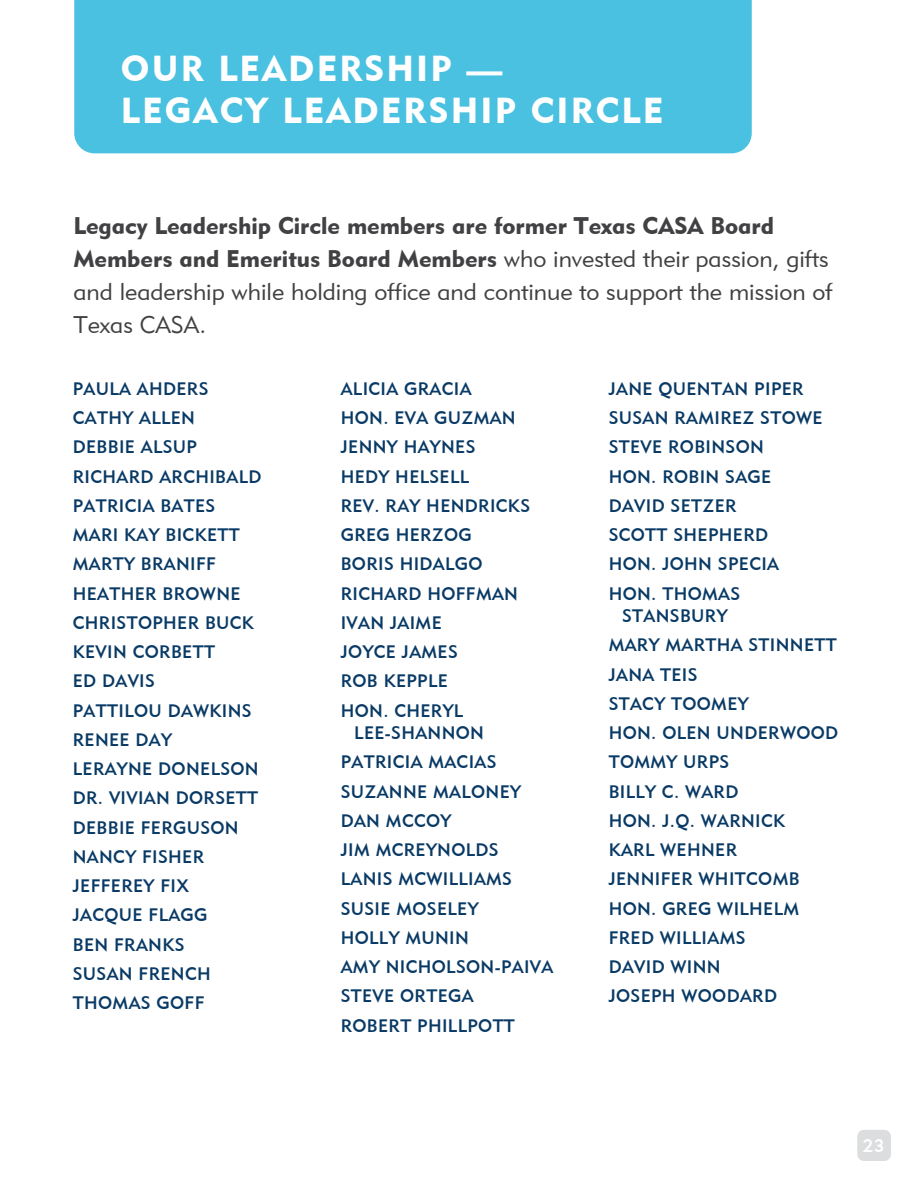
<style>
.page{position:relative;width:918px;height:1188px;background:#fff}
.page>*{position:absolute;margin:0;border:0;box-sizing:border-box;transform-origin:0 0}
.t1{font:36px/42px "Geometric 415 BT Black A";letter-spacing:.06em;color:#fff}
.t2{font:24px/33px "Geometric 415 BT Black A";color:#414042}
.t3{font:24px/33px "Geometric 415 BT Lite A";color:#414042}
.t4{font:18px/29.2px "Geometric 415 BT Medium A";letter-spacing:.02em;color:#093a65}
.t5{font:18px "Geometric 415 BT Medium A";color:#fff}
.s1{font-family:"Geometric 415 BT Lite A"}
</style>
<div class="page">
<div style="left:857px;top:1130px;width:34px;height:31px;background:#dcddde;border-radius:7px"></div>
<div style="left:74px;top:0;width:678px;height:153px;background:#4ac1e0"></div>
<h1 class="t1" style="left:121px;top:47px;width:544px">OUR LEADERSHIP —<br>LEGACY LEADERSHIP CIRCLE</h1>
<h2 class="t2" style="left:73px;top:209px;width:757px">Legacy Leadership Circle members are former Texas CASA Board<br>Members and Emeritus Board Members <span class="s1">who invested their passion, gifts</span></h2>
<h2 class="t3" style="left:73px;top:275px;width:761px">and leadership while holding office and continue to support the mission of<br>Texas CASA.</h2>
<p class="t4" style="left:73px;top:374px;width:190px">PAULA AHDERS<br>CATHY ALLEN<br>DEBBIE ALSUP<br>RICHARD ARCHIBALD<br>PATRICIA BATES<br>MARI KAY BICKETT<br>MARTY BRANIFF<br>HEATHER BROWNE<br>CHRISTOPHER BUCK<br>KEVIN CORBETT<br>ED DAVIS<br>PATTILOU DAWKINS<br>RENEE DAY<br>LERAYNE DONELSON<br>DR. VIVIAN DORSETT<br>DEBBIE FERGUSON<br>NANCY FISHER<br>JEFFEREY FIX<br>JACQUE FLAGG<br>BEN FRANKS<br>SUSAN FRENCH<br>THOMAS GOFF</p>
<p class="t4" style="left:341px;top:374px;width:191px">ALICIA GRACIA<br>HON. EVA GUZMAN<br>JENNY HAYNES<br>HEDY HELSELL<br>REV. RAY HENDRICKS<br>GREG HERZOG<br>BORIS HIDALGO<br>RICHARD HOFFMAN<br>IVAN JAIME<br>JOYCE JAMES<br>ROB KEPPLE<br>HON. CHERYL</p>
<p class="t4" style="left:341px;top:718px;width:214px;text-indent:14px">LEE-SHANNON<br>PATRICIA MACIAS<br>SUZANNE MALONEY<br>DAN MCCOY<br>JIM MCREYNOLDS<br>LANIS MCWILLIAMS<br>SUSIE MOSELEY<br>HOLLY MUNIN<br>AMY NICHOLSON-PAIVA<br>STEVE ORTEGA<br>ROBERT PHILLPOTT</p>
<p class="t4" style="left:609px;top:374px;width:215px">JANE QUENTAN PIPER<br>SUSAN RAMIREZ STOWE<br>STEVE ROBINSON<br>HON. ROBIN SAGE<br>DAVID SETZER<br>SCOTT SHEPHERD<br>HON. JOHN SPECIA<br>HON. THOMAS</p>
<p class="t4" style="left:609px;top:601px;width:231px;text-indent:14px">STANSBURY<br>MARY MARTHA STINNETT<br>JANA TEIS<br>STACY TOOMEY<br>HON. OLEN UNDERWOOD<br>TOMMY URPS<br>BILLY C. WARD<br>HON. J.Q. WARNICK<br>KARL WEHNER<br>JENNIFER WHITCOMB<br>HON. GREG WILHELM<br>FRED WILLIAMS<br>DAVID WINN<br>JOSEPH WOODARD</p>
<p class="t5" style="left:863px;top:1135px;width:23px">23</p>
</div>
